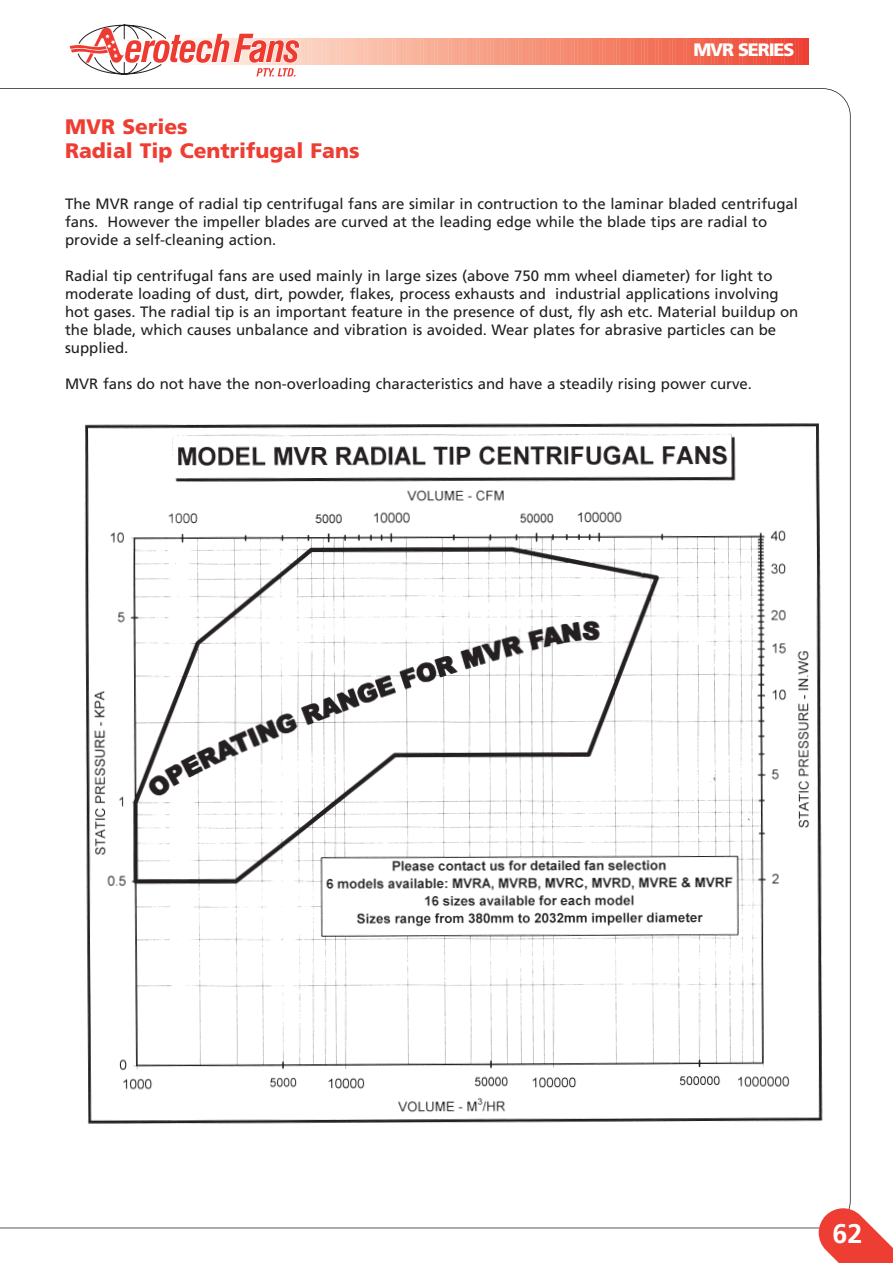
<style>
.page{position:relative;width:893px;height:1263px;background:#fff}
.page>*{position:absolute;margin:0;border:0;box-sizing:border-box;transform-origin:0 0}
.t1{font:700 27px "Frutiger";color:#fff}
.t2{font:900 21px/24px "Frutiger";color:#ee3e34}
.t3{font:900 18px "Frutiger";letter-spacing:-.06em;color:#fff}
.t4{font:15px/18px "Frutiger";color:#231f20}
</style>
<div class="page">
<svg style="left:70px;top:25px;width:738px;height:52px"></svg>
<img style="left:84px;top:423px;width:739px;height:701px">
<svg style="left:818px;top:1208px;width:74px;height:55px"></svg>
<p class="t3" style="left:693px;top:43px;width:103px">MVR SERIES</p>
<h2 class="t2" style="left:65px;top:117px;width:296px">MVR Series<br>Radial Tip Centrifugal Fans</h2>
<p class="t4" style="left:65px;top:195px;width:734px">The MVR range of radial tip centrifugal fans are similar in contruction to the laminar bladed centrifugal fans. However the impeller blades are curved at the leading edge while the blade tips are radial to provide a self-cleaning action.</p>
<p class="t4" style="left:65px;top:267px;width:734px">Radial tip centrifugal fans are used mainly in large sizes (above 750 mm wheel diameter) for light to moderate loading of dust, dirt, powder, flakes, process exhausts and industrial applications involving hot gases. The radial tip is an important feature in the presence of dust, fly ash etc. Material buildup on the blade, which causes unbalance and vibration is avoided. Wear plates for abrasive particles can be supplied.</p>
<p class="t4" style="left:65px;top:375px;width:688px">MVR fans do not have the non-overloading characteristics and have a steadily rising power curve.</p>
<h1 class="t1" style="left:832px;top:1222px;width:32px">62</h1>
</div>
